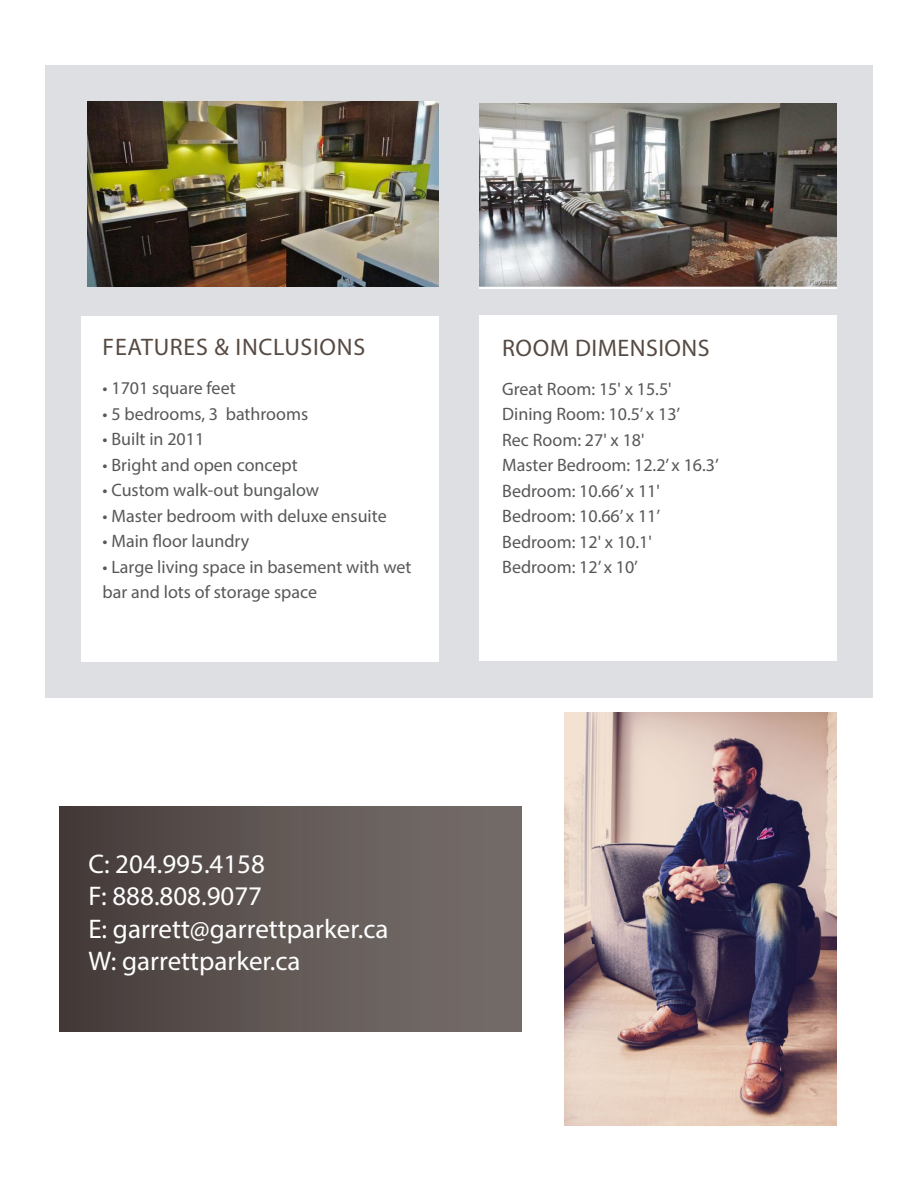
<style>
.page{position:relative;width:918px;height:1188px;background:#fff}
.page>*{position:absolute;margin:0;border:0;box-sizing:border-box;transform-origin:0 0}
.t1{font:27px "Myriad Pro";color:#fff}
.t2{font:24px "Myriad Pro";letter-spacing:.025em;color:#564a42}
.t3{font:18px/25.5px "Myriad Pro";color:#57585a}
</style>
<div class="page">
<div style="left:45px;top:65px;width:827px;height:633px;background:#dddfe2"></div>
<img style="left:565px;top:713px;width:272px;height:413px">
<div style="left:81px;top:316px;width:358px;height:345px;background:#fff"></div>
<div style="left:479px;top:315px;width:358px;height:346px;background:#fff"></div>
<img style="left:88px;top:101px;width:351px;height:186px">
<img style="left:479px;top:104px;width:358px;height:185px">
<div style="left:59px;top:807px;width:462px;height:224px;background:linear-gradient(to right,#463d3b,#79716d)"></div>
<p class="t2" style="left:103px;top:332px;width:264px">FEATURES &amp; INCLUSIONS</p>
<p class="t3" style="left:103px;top:375px;width:135px">• 1701 square feet</p>
<p class="t3" style="left:103px;top:401px;width:207px">• 5 bedrooms, 3 bathrooms</p>
<p class="t3" style="left:103px;top:426px;width:103px">• Built in 2011</p>
<p class="t3" style="left:103px;top:452px;width:197px">• Bright and open concept</p>
<p class="t3" style="left:103px;top:477px;width:218px">• Custom walk-out bungalow</p>
<p class="t3" style="left:103px;top:503px;width:286px">• Master bedroom with deluxe ensuite</p>
<p class="t3" style="left:103px;top:528px;width:148px">• Main floor laundry</p>
<p class="t3" style="left:103px;top:554px;width:310px">• Large living space in basement with wet bar and lots of storage space</p>
<p class="t2" style="left:502px;top:333px;width:209px">ROOM DIMENSIONS</p>
<p class="t3" style="left:502px;top:375px;width:171px">Great Room: 15' x 15.5'</p>
<p class="t3" style="left:502px;top:401px;width:180px">Dining Room: 10.5’ x 13’<br>Rec Room: 27' x 18'</p>
<p class="t3" style="left:502px;top:452px;width:218px">Master Bedroom: 12.2’ x 16.3’</p>
<p class="t3" style="left:502px;top:477px;width:159px">Bedroom: 10.66’ x 11'</p>
<p class="t3" style="left:502px;top:503px;width:160px">Bedroom: 10.66’ x 11’</p>
<p class="t3" style="left:502px;top:528px;width:151px">Bedroom: 12' x 10.1'</p>
<p class="t3" style="left:502px;top:554px;width:137px">Bedroom: 12’ x 10’</p>
<p class="t1" style="left:88px;top:847px;width:178px">C: 204.995.4158</p>
<p class="t1" style="left:88px;top:880px;width:175px">F: 888.808.9077</p>
<p class="t1" style="left:88px;top:912px;width:302px">E: garrett@garrettparker.ca</p>
<p class="t1" style="left:88px;top:944px;width:214px">W: garrettparker.ca</p>
</div>
